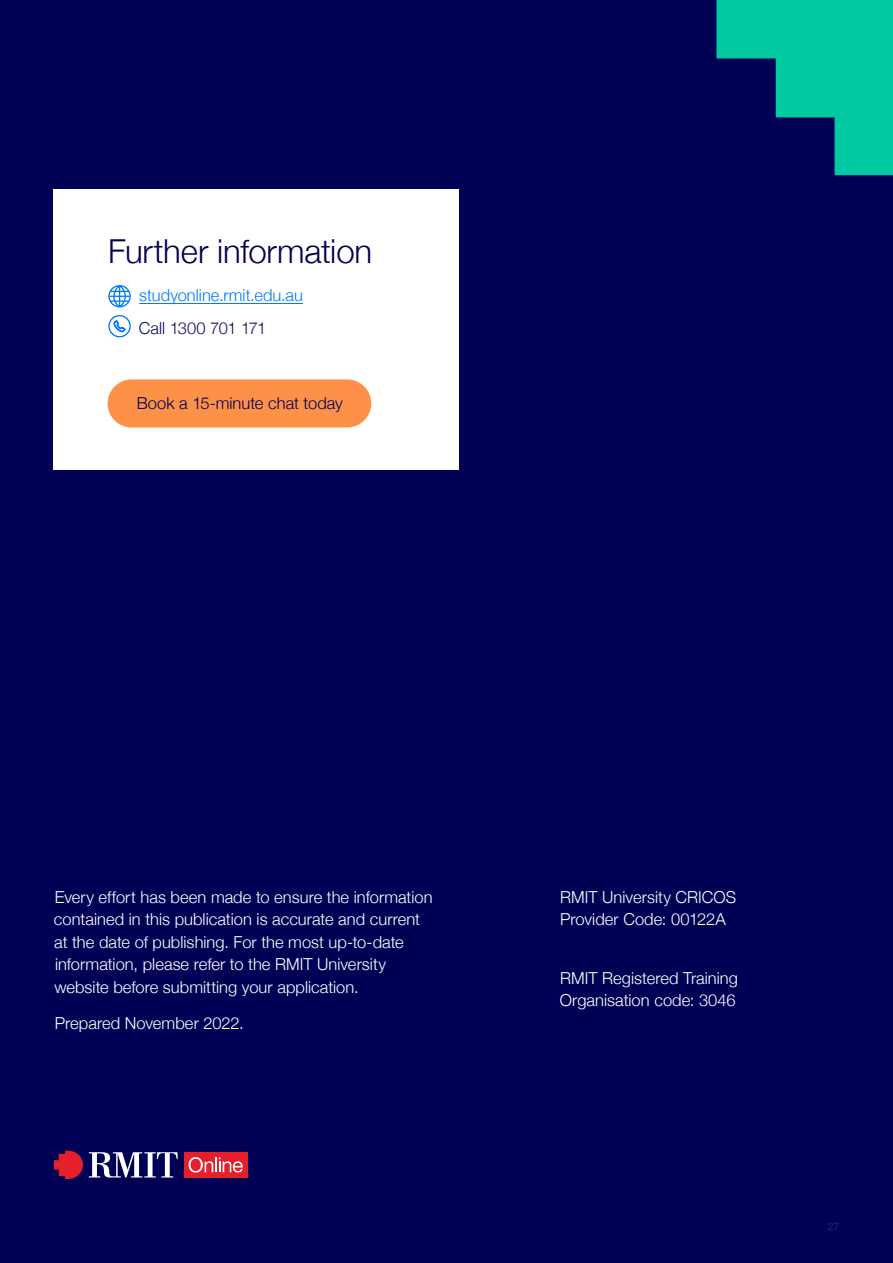
<style>
.page{position:relative;width:893px;height:1263px;background:#000054}
.page>*{position:absolute;margin:0;border:0;box-sizing:border-box;transform-origin:0 0}
.t1{font:300 33px "Helvetica Neue";letter-spacing:-.005em;color:#000054}
.t2{font:300 16.5px/22.5px "Helvetica Neue";color:#fff}
.t3{font:300 16.5px "Helvetica Neue";color:#0078ff}
.t4{font:300 16.5px "Helvetica Neue";color:#000054}
.t5{font:300 16.5px "Helvetica Neue";letter-spacing:-.02em;color:#0d0d5d}
.t6{font:300 10.5px "Helvetica Neue";color:#333376}
</style>
<div class="page">
<div style="left:53px;top:189px;width:405px;height:281px;background:#fff"></div>
<hr style="left:139px;top:303px;width:164px;height:1px;background:#0078ff">
<div style="left:108px;top:379px;width:263px;height:48px;background:#fc9147;border-radius:24px"></div>
<svg style="left:716px;top:0;width:177px;height:175px"></svg>
<svg style="left:108px;top:315px;width:23px;height:22px"></svg>
<svg style="left:108px;top:285px;width:23px;height:22px"></svg>
<svg style="left:89px;top:1152px;width:89px;height:25px"></svg>
<svg style="left:54px;top:1151px;width:29px;height:28px"></svg>
<div style="left:184px;top:1152px;width:64px;height:25px;background:#e61f2b"></div>
<svg style="left:189px;top:1157px;width:54px;height:15px"></svg>
<h1 class="t1" style="left:108px;top:224px;width:266px">Further information</h1>
<p class="t3" style="left:139px;top:282px;width:165px">studyonline.rmit.edu.au</p>
<p class="t5" style="left:139px;top:315px;width:129px">Call 1300 701 171</p>
<p class="t4" style="left:137px;top:390px;width:207px">Book a 15-minute chat today</p>
<p class="t2" style="left:54px;top:884px;width:380px">Every effort has been made to ensure the information contained in this publication is accurate and current at the date of publishing. For the most up-to-date information, please refer to the RMIT University website before submitting your application.</p>
<p class="t2" style="left:55px;top:1010px;width:190px">Prepared November 2022.</p>
<p class="t2" style="left:560px;top:884px;width:177px">RMIT University CRICOS<br>Provider Code: 00122A</p>
<p class="t2" style="left:560px;top:965px;width:180px">RMIT Registered Training<br>Organisation code: 3046</p>
<p class="t6" style="left:828px;top:1217px;width:13px">27</p>
</div>
